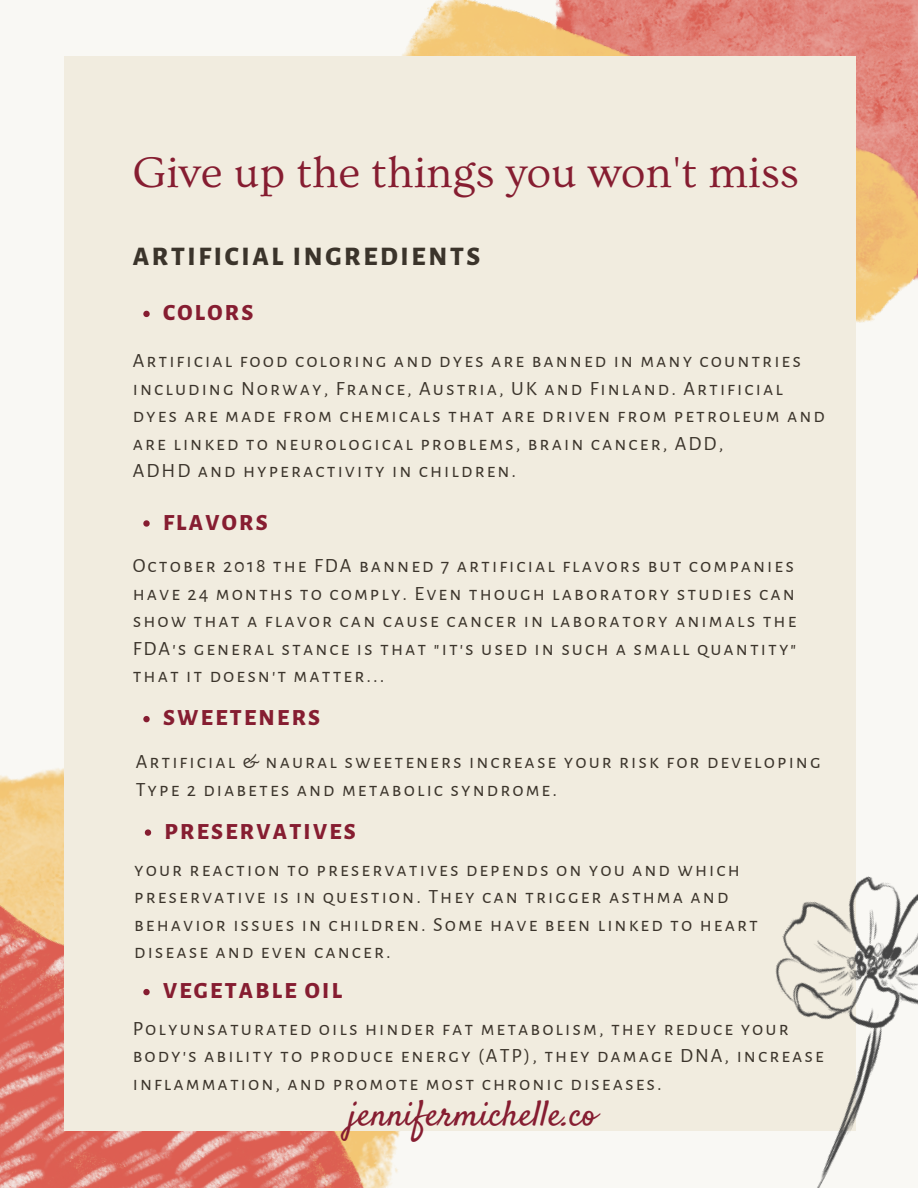
<style>
.page{position:relative;width:918px;height:1188px;background:#f9f8f4}
.page>*{position:absolute;margin:0;border:0;box-sizing:border-box;transform-origin:0 0}
.t1{font:45px "Ovo";color:#861d31}
.t2{font:36px "Satisfy";color:#861d31}
.t3{font:800 27px "Alegreya Sans SC";letter-spacing:.1em;color:#3b342b}
.t4{font:800 23.4px "Alegreya Sans SC";letter-spacing:.1em;color:#861d31}
.t5{font:20.25px/27.5px "Alegreya Sans SC";letter-spacing:.1em;color:#3b342b}
</style>
<div class="page">
<img style="left:402px;top:0;width:516px;height:323px">
<img style="left:0;top:768px;width:64px;height:106px">
<img style="left:0;top:874px;width:400px;height:314px">
<div style="left:64px;top:56px;width:792px;height:1075px;background:#f1ecdf"></div>
<img style="left:775px;top:876px;width:143px;height:312px">
<svg style="left:143px;top:716px;width:7px;height:6px"></svg>
<svg style="left:143px;top:520px;width:7px;height:7px"></svg>
<svg style="left:145px;top:829px;width:6px;height:7px"></svg>
<svg style="left:143px;top:311px;width:7px;height:6px"></svg>
<svg style="left:143px;top:989px;width:7px;height:6px"></svg>
<h1 class="t1" style="left:133px;top:148px;width:668px">Give up the things you won't miss</h1>
<h3 class="t3" style="left:133px;top:241px;width:349px">ARTIFICIAL INGREDIENTS</h3>
<p class="t4" style="left:163px;top:299px;width:92px">COLORS</p>
<p class="t5" style="left:133px;top:347px;width:694px">Artificial food coloring and dyes are banned in many countries including Norway, France, Austria, UK and Finland. Artificial dyes are made from chemicals that are driven from petroleum and are linked to neurological problems, brain cancer, ADD,<br>ADHD and hyperactivity in children.</p>
<p class="t4" style="left:163px;top:509px;width:106px">FLAVORS</p>
<p class="t5" style="left:133px;top:552px;width:665px">October 2018 the FDA banned 7 artificial flavors but companies have 24 months to comply. Even though laboratory studies can show that a flavor can cause cancer in laboratory animals the FDA's general stance is that "it's used in such a small quantity" that it doesn't matter...</p>
<p class="t4" style="left:163px;top:704px;width:159px">SWEETENERS</p>
<p class="t5" style="left:136px;top:748px;width:686px">Artificial &amp; naural sweeteners increase your risk for developing<br>Type 2 diabetes and metabolic syndrome.</p>
<p class="t4" style="left:165px;top:818px;width:193px">PRESERVATIVES</p>
<p class="t5" style="left:134px;top:856px;width:625px">your reaction to preservatives depends on you and which preservative is in question. They can trigger asthma and behavior issues in children. Some have been linked to heart disease and even cancer.</p>
<p class="t4" style="left:163px;top:977px;width:180px">VEGETABLE OIL</p>
<p class="t5" style="left:133px;top:1015px;width:693px">Polyunsaturated oils hinder fat metabolism, they reduce your body's ability to produce energy (ATP), they damage DNA, increase inflammation, and promote most chronic diseases.</p>
<h2 class="t2" style="left:348px;top:1092px;width:250px">jennifermichelle.co</h2>
</div>
